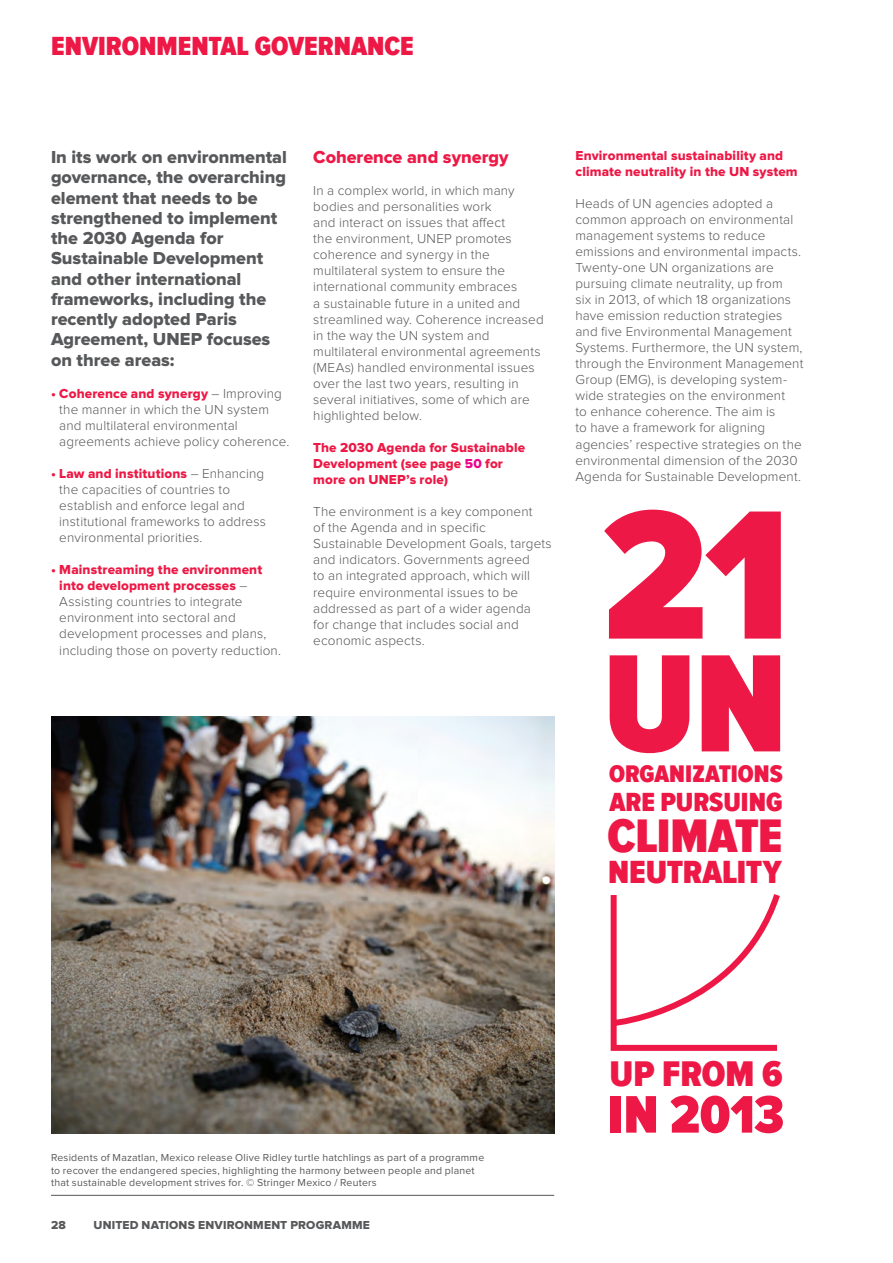
<style>
.page{position:relative;width:893px;height:1263px;background:#fff}
.page>*{position:absolute;margin:0;border:0;box-sizing:border-box;transform-origin:0 0}
.t1{font:900 190.5px "Proxima Nova Cond";color:#ed1845}
.t2{font:900 144px "Proxima Nova Cond";color:#ed1845}
.t3{font:900 54.75px "Proxima Nova Cond";letter-spacing:-.005em;color:#ed1845}
.t4{font:900 48.45px "Proxima Nova Cond";letter-spacing:-.015em;color:#ed1845}
.t5{font:900 36.75px "Proxima Nova Cond";color:#ed1845}
.t6{font:900 33px "Proxima Nova Cond";letter-spacing:-.005em;color:#ed1845}
.t7{font:900 27px "Proxima Nova Cond";color:#ed1845}
.t8{font:900 24.75px "Proxima Nova Cond";color:#ed1845}
.Intro_Copy___Sub_tit{font:18px/20.2px "Proxima Nova Extrabld";color:#57585a}
.Intro_Copy___Sub_tit-2{font:18px "Proxima Nova Extrabld";color:#ed1845}
.Body_copy{font:300 13.5px/16px "Proxima Nova";letter-spacing:.01em;color:#57585a}
.Body_copy-2{font:13.5px/16px "Proxima Nova Extrabld";letter-spacing:.01em;color:#ed1845}
.t9{font:12px "Proxima Nova Extrabld";letter-spacing:.015em;color:#57585a}
.t10{font:10.5px/12.8px "Proxima Nova";letter-spacing:.02em;color:#57585a}
.s1{font-family:"Proxima Nova Extrabld";font-weight:400;color:#ed1845}
.s2{color:#ed028c}
</style>
<div class="page">
<img style="left:51px;top:716px;width:503px;height:417px">
<svg style="left:610px;top:894px;width:170px;height:157px"></svg>
<hr style="left:51px;top:1195px;width:503px;height:1px;background:#57585a">
<h3 class="t7" style="left:51px;top:31px;width:364px">ENVIRONMENTAL GOVERNANCE</h3>
<p class="Intro_Copy___Sub_tit" style="left:51px;top:148px;width:237px">In its work on environmental governance, the overarching element that needs to be strengthened to implement the 2030 Agenda for<br>Sustainable Development and other international frameworks, including the recently adopted Paris<br>Agreement, UNEP focuses on three areas:</p>
<p class="Body_copy" style="left:59px;top:386px;width:231px;text-indent:-8px"><span class="s1">• Coherence and synergy</span> – Improving the manner in which the UN system and multilateral environmental agreements achieve policy coherence.</p>
<p class="Body_copy" style="left:59px;top:466px;width:208px;text-indent:-8px"><span class="s1">• Law and institutions</span> – Enhancing the capacities of countries to establish and enforce legal and institutional frameworks to address environmental priorities.</p>
<p class="Body_copy" style="left:59px;top:562px;width:223px;text-indent:-8px"><span class="s1">• Mainstreaming the environment into development processes</span> – Assisting countries to integrate environment into sectoral and development processes and plans, including those on poverty reduction.</p>
<p class="Intro_Copy___Sub_tit-2" style="left:313px;top:149px;width:197px">Coherence and synergy</p>
<p class="Body_copy" style="left:313px;top:183px;width:232px">In a complex world, in which many bodies and personalities work<br>and interact on issues that affect<br>the environment, UNEP promotes coherence and synergy in the multilateral system to ensure the international community embraces<br>a sustainable future in a united and streamlined way. Coherence increased in the way the UN system and multilateral environmental agreements (MEAs) handled environmental issues over the last two years, resulting in several initiatives, some of which are highlighted below.</p>
<p class="Body_copy-2" style="left:313px;top:440px;width:213px">The 2030 Agenda for Sustainable<br>Development (see page <span class="s2">50</span> for more on UNEP’s role)</p>
<p class="Body_copy" style="left:313px;top:504px;width:240px">The environment is a key component<br>of the Agenda and in specific Sustainable Development Goals, targets and indicators. Governments agreed<br>to an integrated approach, which will require environmental issues to be addressed as part of a wider agenda<br>for change that includes social and economic aspects.</p>
<p class="Body_copy-2" style="left:575px;top:148px;width:224px">Environmental sustainability and climate neutrality in the UN system</p>
<p class="Body_copy" style="left:575px;top:196px;width:229px">Heads of UN agencies adopted a common approach on environmental management systems to reduce emissions and environmental impacts.<br>Twenty-one UN organizations are pursuing climate neutrality, up from<br>six in 2013, of which 18 organizations have emission reduction strategies and five Environmental Management Systems. Furthermore, the UN system, through the Environment Management Group (EMG), is developing system&shy;wide strategies on the environment<br>to enhance coherence. The aim is<br>to have a framework for aligning agencies’ respective strategies on the environmental dimension of the 2030<br>Agenda for Sustainable Development.</p>
<p class="t1" style="left:602px;top:468px;width:189px">21</p>
<p class="t2" style="left:603px;top:623px;width:186px">UN</p>
<p class="t8" style="left:609px;top:760px;width:175px">ORGANIZATIONS</p>
<p class="t7" style="left:609px;top:786px;width:175px">ARE PURSUING</p>
<p class="t4" style="left:607px;top:808px;width:176px">CLIMATE</p>
<p class="t6" style="left:608px;top:854px;width:175px">NEUTRALITY</p>
<p class="t10" style="left:51px;top:1151px;width:435px">Residents of Mazatlan, Mexico release Olive Ridley turtle hatchlings as part of a programme to recover the endangered species, highlighting the harmony between people and planet that sustainable development strives for. © Stringer Mexico / Reuters</p>
<p class="t9" style="left:51px;top:1219px;width:16px">28</p>
<p class="t9" style="left:94px;top:1219px;width:278px">UNITED NATIONS ENVIRONMENT PROGRAMME</p>
<p class="t5" style="left:610px;top:1053px;width:174px">UP FROM 6</p>
<p class="t3" style="left:608px;top:1084px;width:178px">IN 2013</p>
</div>
